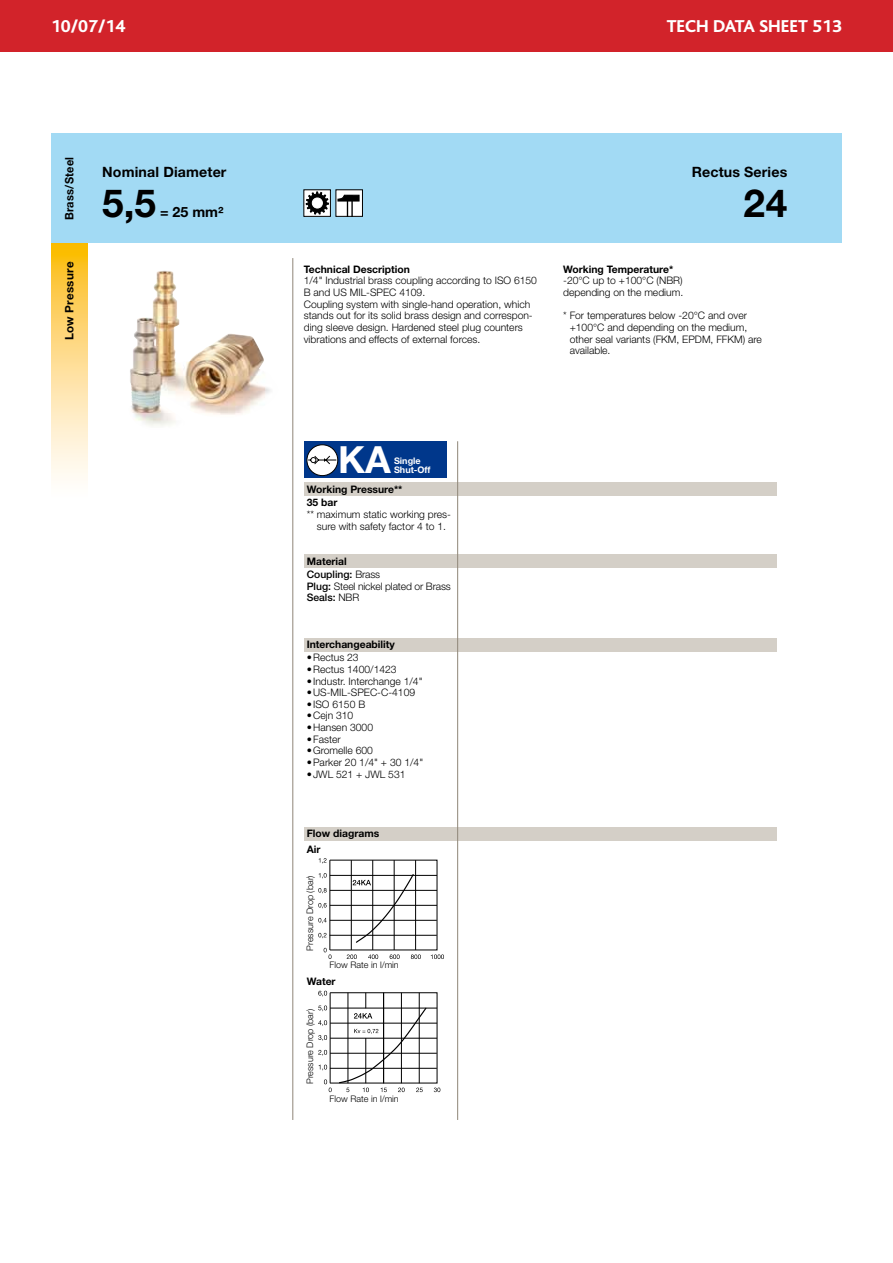
<style>
.page{position:relative;width:893px;height:1263px;background:#fff}
.page>*{position:absolute;margin:0;border:0;box-sizing:border-box;transform-origin:0 0}
.t1{font:700 38.7px "Helvetica Neue LT Std";color:#000}
.t2{font:700 37.5px "Helvetica Neue LT Std";color:#fff}
.t3{font:800 18px "Bliss";color:#fff}
.t4{font:700 14.25px "Helvetica Neue LT Std";letter-spacing:.01em;color:#000}
.t5{font:700 11.7px "Helvetica Neue LT Std";letter-spacing:.02em;color:#000}
.t6{font:700 11.7px "Helvetica Neue LT Std";letter-spacing:.02em;color:#000;scale:.95 1}
.t7{font:300 10.35px/11.7px "Helvetica Neue LT Std";color:#000}
.t8{font:700 10.35px/13.5px "Helvetica Neue LT Std";color:#000}
.t9{font:500 10.35px/13.5px "Helvetica Neue LT Std";color:#000}
.t10{font:300 9px "Helvetica Neue LT Std";color:#000}
.t11{font:700 9px/9px "Helvetica Neue LT Std";color:#fff}
.s1{font-weight:700}
.s2{font-weight:300}
.s3{font-weight:500}
</style>
<div class="page">
<div style="left:0;top:0;width:893px;height:51px;background:#d2232a"></div>
<svg style="left:51px;top:243px;width:37px;height:237px;background:#fddc8c"></svg>
<div style="left:51px;top:134px;width:791px;height:109px;background:#a2daf4"></div>
<div style="left:304px;top:638px;width:473px;height:13px;background:#d4cfc7"></div>
<div style="left:304px;top:554px;width:473px;height:13px;background:#d4cfc7"></div>
<div style="left:304px;top:827px;width:473px;height:13px;background:#d4cfc7"></div>
<div style="left:304px;top:482px;width:473px;height:14px;background:#d4cfc7"></div>
<hr style="left:292px;top:258px;width:1px;height:862px;background:#8f8678">
<hr style="left:457px;top:441px;width:1px;height:679px;background:#8f8678">
<div style="left:304px;top:442px;width:143px;height:36px;background:#00378b"></div>
<div style="left:307px;top:445px;width:31px;height:31px;background:#fff;border-radius:50%"></div>
<div style="left:307px;top:444px;width:31px;height:32px;border:1px solid #000;border-radius:50%"></div>
<svg style="left:307px;top:455px;width:30px;height:10px"></svg>
<hr style="left:330px;top:920px;width:107px;height:1px;background:#000">
<hr style="left:330px;top:935px;width:107px;height:1px;background:#000">
<hr style="left:330px;top:875px;width:107px;height:1px;background:#000">
<hr style="left:330px;top:890px;width:107px;height:1px;background:#000">
<hr style="left:330px;top:905px;width:107px;height:1px;background:#000">
<svg style="left:319px;top:858px;width:7px;height:5px"></svg>
<svg style="left:319px;top:873px;width:8px;height:5px"></svg>
<svg style="left:318px;top:888px;width:9px;height:5px"></svg>
<svg style="left:318px;top:903px;width:9px;height:5px"></svg>
<svg style="left:318px;top:918px;width:9px;height:5px"></svg>
<svg style="left:318px;top:933px;width:8px;height:5px"></svg>
<hr style="left:330px;top:860px;width:1px;height:90px;background:#000">
<hr style="left:351px;top:860px;width:1px;height:90px;background:#000">
<hr style="left:372px;top:860px;width:1px;height:90px;background:#000">
<hr style="left:394px;top:860px;width:1px;height:90px;background:#000">
<hr style="left:415px;top:860px;width:1px;height:90px;background:#000">
<svg style="left:324px;top:948px;width:7px;height:11px"></svg>
<svg style="left:347px;top:954px;width:10px;height:5px"></svg>
<svg style="left:368px;top:954px;width:10px;height:5px"></svg>
<svg style="left:390px;top:954px;width:10px;height:5px"></svg>
<svg style="left:411px;top:954px;width:10px;height:5px"></svg>
<svg style="left:431px;top:954px;width:13px;height:5px"></svg>
<svg style="left:353px;top:873px;width:62px;height:71px"></svg>
<hr style="left:330px;top:1053px;width:107px;height:1px;background:#000">
<hr style="left:330px;top:1068px;width:107px;height:1px;background:#000">
<hr style="left:330px;top:1008px;width:107px;height:1px;background:#000">
<hr style="left:330px;top:1023px;width:107px;height:1px;background:#000">
<hr style="left:330px;top:1038px;width:107px;height:1px;background:#000">
<svg style="left:434px;top:1087px;width:6px;height:5px"></svg>
<svg style="left:318px;top:991px;width:9px;height:5px"></svg>
<svg style="left:318px;top:1005px;width:9px;height:6px"></svg>
<svg style="left:318px;top:1020px;width:9px;height:6px"></svg>
<svg style="left:318px;top:1035px;width:9px;height:6px"></svg>
<svg style="left:318px;top:1050px;width:9px;height:6px"></svg>
<svg style="left:319px;top:1065px;width:8px;height:5px"></svg>
<svg style="left:324px;top:1079px;width:8px;height:13px"></svg>
<hr style="left:330px;top:993px;width:1px;height:90px;background:#000">
<svg style="left:338px;top:993px;width:89px;height:99px"></svg>
<hr style="left:365px;top:1038px;width:1px;height:45px;background:#000">
<div style="left:304px;top:190px;width:26px;height:26px;background:#fff"></div>
<div style="left:303px;top:189px;width:28px;height:28px;border:1px solid #000"></div>
<svg style="left:306px;top:192px;width:23px;height:22px"></svg>
<div style="left:312px;top:198px;width:10px;height:10px;background:#fff;border-radius:50%"></div>
<div style="left:312px;top:198px;width:10px;height:10px;border:1px solid #fff;border-radius:50%"></div>
<svg style="left:337px;top:191px;width:24px;height:24px"></svg>
<svg style="left:338px;top:195px;width:21px;height:20px"></svg>
<div style="left:335px;top:189px;width:28px;height:28px;border:1px solid #000"></div>
<img style="left:130px;top:270px;width:141px;height:156px">
<h3 class="t3" style="left:51px;top:17px;width:76px">10/07/14</h3>
<h3 class="t3" style="left:667px;top:16px;width:177px">TECH DATA SHEET 513</h3>
<p class="t6" style="left:62px;top:220px;width:68px;rotate:-90deg">Brass/Steel</p>
<p class="t5" style="left:62px;top:340px;width:80px;rotate:-90deg">Low Pressure</p>
<h3 class="t4" style="left:102px;top:163px;width:126px">Nominal Diameter</h3>
<h1 class="t1" style="left:102px;top:179px;width:55px">5,5</h1>
<h3 class="t4" style="left:160px;top:203px;width:65px">= 25 mm²</h3>
<p class="t8" style="left:304px;top:262px;width:108px">Technical Description</p>
<p class="t7" style="left:304px;top:275px;width:235px">1/4" Industrial brass coupling according to ISO 6150<br>B and US MIL-SPEC 4109.<br>Coupling system with single-hand operation, which stands out for its solid brass design and correspon&shy;ding sleeve design. Hardened steel plug counters vibrations and effects of external forces.</p>
<h3 class="t4" style="left:692px;top:163px;width:97px">Rectus Series</h3>
<h1 class="t1" style="left:743px;top:179px;width:45px">24</h1>
<p class="t8" style="left:563px;top:262px;width:112px">Working Temperature*</p>
<p class="t7" style="left:563px;top:275px;width:122px">-20°C up to +100°C (NBR) depending on the medium.</p>
<p class="t7" style="left:570px;top:310px;width:194px;text-indent:-7px">* For temperatures below -20°C and over +100°C and depending on the medium, other seal variants (FKM, EPDM, FFKM) are available.</p>
<h2 class="t2" style="left:338px;top:437px;width:54px">KA</h2>
<p class="t11" style="left:394px;top:456px;width:38px">Single<br>Shut-Off</p>
<p class="t8" style="left:307px;top:482px;width:97px">Working Pressure**<br>35 bar</p>
<p class="t7" style="left:307px;top:508px;width:146px;text-align:center">** maximum static working pres&shy;sure with safety factor 4 to 1.</p>
<p class="t9" style="left:307px;top:554px;width:75px"><span class="s1">Material<br></span>Coupling: <span class="s2">Brass</span></p>
<p class="t7" style="left:307px;top:580px;width:146px"><span class="s3">Plug:</span> Steel nickel plated or Brass<br><span class="s3">Seals:</span> NBR</p>
<p class="t8" style="left:307px;top:637px;width:90px">Interchangeability</p>
<p class="t7" style="left:307px;top:651px;width:53px">•Rectus 23</p>
<p class="t7" style="left:307px;top:663px;width:91px">•Rectus 1400/1423</p>
<p class="t7" style="left:307px;top:675px;width:117px">•Industr. Interchange 1/4"</p>
<p class="t7" style="left:307px;top:686px;width:110px">•US-MIL-SPEC-C-4109</p>
<p class="t7" style="left:307px;top:698px;width:60px">•ISO 6150 B</p>
<p class="t7" style="left:307px;top:710px;width:48px">•Cejn 310</p>
<p class="t7" style="left:307px;top:721px;width:68px">•Hansen 3000</p>
<p class="t7" style="left:307px;top:733px;width:35px">•Faster</p>
<p class="t7" style="left:307px;top:745px;width:68px">•Gromelle 600</p>
<p class="t7" style="left:307px;top:756px;width:118px">•Parker 20 1/4" + 30 1/4"</p>
<p class="t7" style="left:307px;top:768px;width:100px">•JWL 521 + JWL 531</p>
<p class="t8" style="left:307px;top:826px;width:74px">Flow diagrams</p>
<p class="t10" style="left:304px;top:951px;width:77px;rotate:-90deg">Pressure Drop (bar)</p>
<p class="t8" style="left:307px;top:842px;width:15px">Air</p>
<p class="t10" style="left:330px;top:959px;width:71px">Flow Rate in l/min</p>
<p class="t8" style="left:307px;top:974px;width:30px">Water</p>
<p class="t10" style="left:304px;top:1084px;width:77px;rotate:-90deg">Pressure Drop (bar)</p>
<p class="t10" style="left:330px;top:1093px;width:71px">Flow Rate in l/min</p>
</div>
